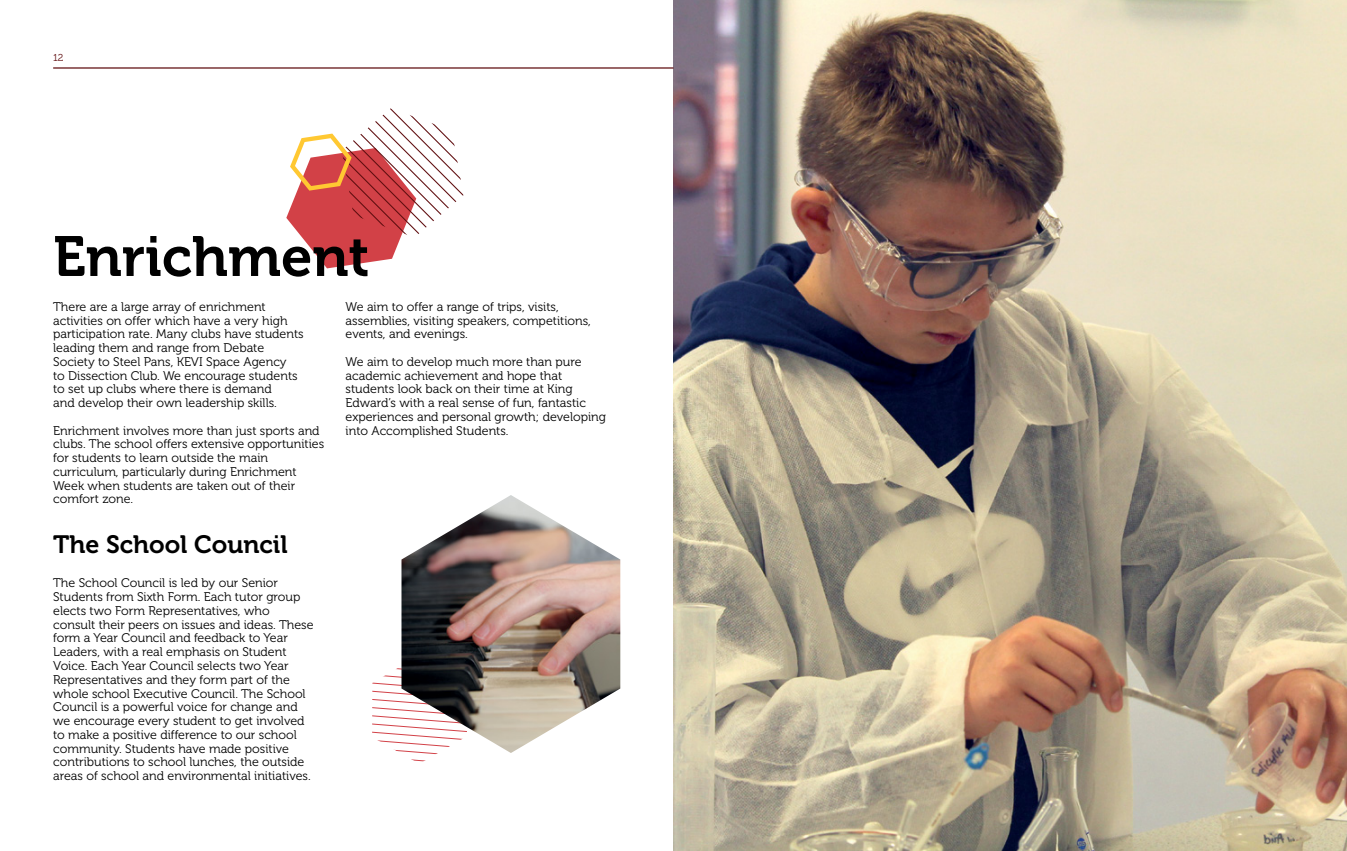
<style>
.page{position:relative;width:1347px;height:851px;background:#fff}
.page>*{position:absolute;margin:0;border:0;box-sizing:border-box;transform-origin:0 0}
.t1{font:56.25px "Museo 700";color:#000}
.t2{font:25px "Museo 700";color:#000}
.t3{font:12.5px/13.8px "Museo 300";color:#000}
.t4{font:10px "Museo 300";color:#600e10}
</style>
<div class="page">
<svg style="left:286px;top:108px;width:177px;height:160px"></svg>
<svg style="left:372px;top:668px;width:66px;height:94px"></svg>
<img style="left:401px;top:495px;width:219px;height:257px">
<img style="left:673px;top:0;width:673px;height:850px">
<hr style="left:53px;top:67px;width:620px;height:2px;background:#600e10">
<p class="t4" style="left:53px;top:52px;width:12px">12</p>
<h1 class="t1" style="left:53px;top:225px;width:318px">Enrichment</h1>
<p class="t3" style="left:53px;top:300px;width:252px">There are a large array of enrichment activities on offer which have a very high participation rate. Many clubs have students leading them and range from Debate Society to Steel Pans, KEVI Space Agency<br>to Dissection Club. We encourage students to set up clubs where there is demand<br>and develop their own leadership skills.</p>
<p class="t3" style="left:53px;top:423px;width:272px">Enrichment involves more than just sports and clubs. The school offers extensive opportunities for students to learn outside the main curriculum, particularly during Enrichment Week when students are taken out of their comfort zone.</p>
<h2 class="t2" style="left:53px;top:530px;width:236px">The School Council</h2>
<p class="t3" style="left:53px;top:576px;width:262px">The School Council is led by our Senior Students from Sixth Form. Each tutor group elects two Form Representatives, who consult their peers on issues and ideas. These form a Year Council and feedback to Year Leaders, with a real emphasis on Student Voice. Each Year Council selects two Year Representatives and they form part of the whole school Executive Council. The School Council is a powerful voice for change and we encourage every student to get involved to make a positive difference to our school community. Students have made positive contributions to school lunches, the outside areas of school and environmental initiatives.</p>
<p class="t3" style="left:345px;top:300px;width:247px">We aim to offer a range of trips, visits, assemblies, visiting speakers, competitions, events, and evenings.</p>
<p class="t3" style="left:345px;top:355px;width:262px">We aim to develop much more than pure academic achievement and hope that students look back on their time at King Edward’s with a real sense of fun, fantastic experiences and personal growth; developing into Accomplished Students.</p>
</div>
